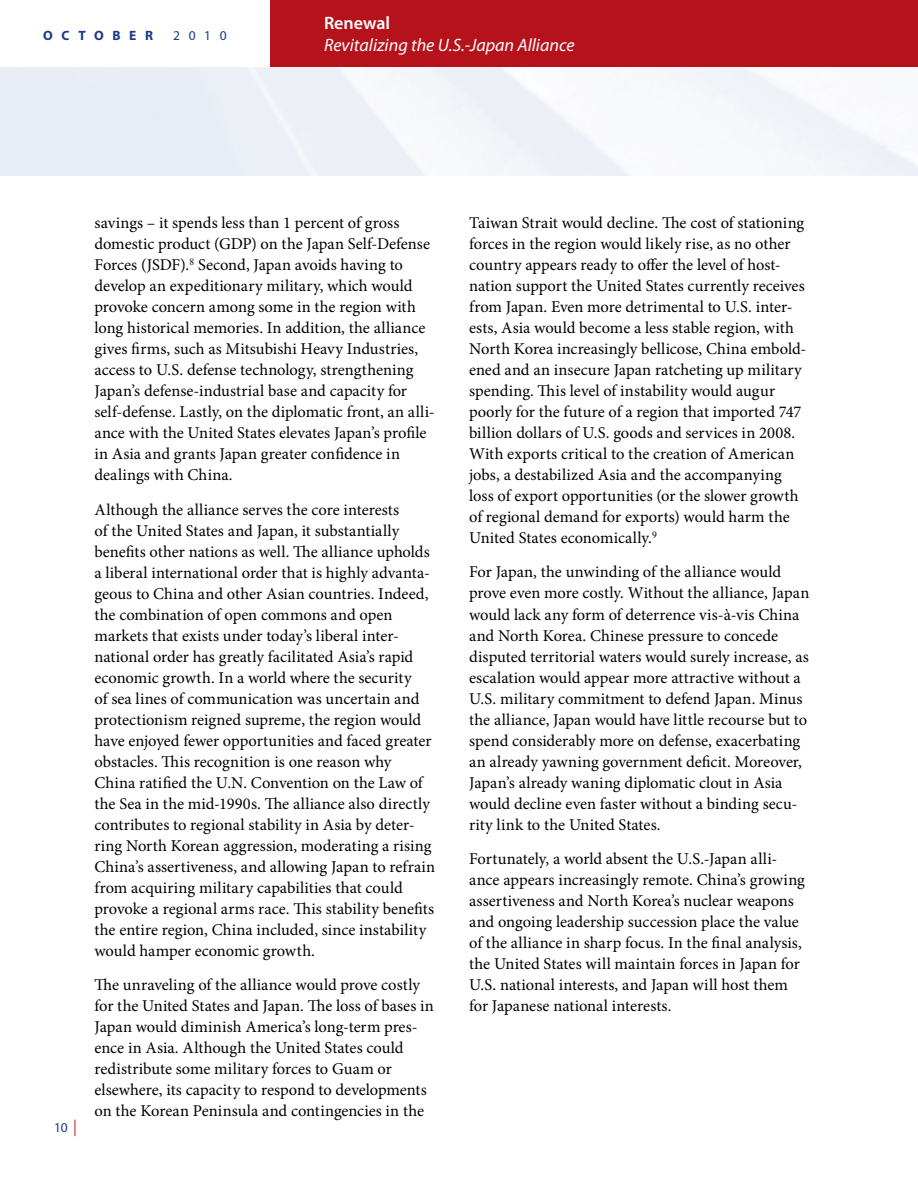
<style>
.page{position:relative;width:918px;height:1188px;background:#fff}
.page>*{position:absolute;margin:0;border:0;box-sizing:border-box;transform-origin:0 0}
.t1{font:italic 18px "Myriad Pro";color:#fff}
.t2{font:600 18px "Myriad Pro";color:#fff}
.t3{font:16.5px/21px "Minion Pro";color:#000}
.t4{font:700 13.5px "Myriad Pro";letter-spacing:.64em;color:#19398a}
.t5{font:13.5px "Myriad Pro";letter-spacing:.64em;color:#19398a}
.s1{font-size:16.5px;color:#b5121b}
</style>
<div class="page">
<div style="left:270px;top:0;width:648px;height:68px;background:#b5121b"></div>
<p class="t4" style="left:43px;top:27px;width:111px">OCTOBER</p>
<p class="t5" style="left:173px;top:28px;width:55px">2010</p>
<p class="t2" style="left:324px;top:12px;width:68px">Renewal</p>
<p class="t1" style="left:324px;top:34px;width:252px">Revitalizing the U.S.-Japan Alliance</p>
<p class="t5" style="left:54px;top:1119px;width:24px">10 <span class="s1">|</span></p>
<p class="t3" style="left:94px;top:212px;width:342px">savings – it spends less than 1 percent of gross domestic product (GDP) on the Japan Self-Defense Forces (JSDF).<sup>8</sup> Second, Japan avoids having to develop an expeditionary military, which would provoke concern among some in the region with long historical memories. In addition, the alliance gives firms, such as Mitsubishi Heavy Industries, access to U.S. defense technology, strengthening Japan’s defense-industrial base and capacity for self-defense. Lastly, on the diplomatic front, an alli&shy;ance with the United States elevates Japan’s profile in Asia and grants Japan greater confidence in dealings with China.</p>
<p class="t3" style="left:94px;top:499px;width:342px">Although the alliance serves the core interests<br>of the United States and Japan, it substantially benefits other nations as well. The alliance upholds a liberal international order that is highly advanta&shy;geous to China and other Asian countries. Indeed, the combination of open commons and open markets that exists under today’s liberal inter&shy;national order has greatly facilitated Asia’s rapid economic growth. In a world where the security<br>of sea lines of communication was uncertain and protectionism reigned supreme, the region would have enjoyed fewer opportunities and faced greater obstacles. This recognition is one reason why China ratified the U.N. Convention on the Law of the Sea in the mid-1990s. The alliance also directly contributes to regional stability in Asia by deter&shy;ring North Korean aggression, moderating a rising China’s assertiveness, and allowing Japan to refrain from acquiring military capabilities that could provoke a regional arms race. This stability benefits the entire region, China included, since instability would hamper economic growth.</p>
<p class="t3" style="left:94px;top:974px;width:341px">The unraveling of the alliance would prove costly for the United States and Japan. The loss of bases in Japan would diminish America’s long-term pres&shy;ence in Asia. Although the United States could redistribute some military forces to Guam or elsewhere, its capacity to respond to developments on the Korean Peninsula and contingencies in the</p>
<p class="t3" style="left:469px;top:212px;width:339px">Taiwan Strait would decline. The cost of stationing forces in the region would likely rise, as no other country appears ready to offer the level of host&shy;nation support the United States currently receives from Japan. Even more detrimental to U.S. inter&shy;ests, Asia would become a less stable region, with North Korea increasingly bellicose, China embold&shy;ened and an insecure Japan ratcheting up military spending. This level of instability would augur poorly for the future of a region that imported 747 billion dollars of U.S. goods and services in 2008.<br>With exports critical to the creation of American jobs, a destabilized Asia and the accompanying loss of export opportunities (or the slower growth of regional demand for exports) would harm the United States economically.<sup>9</sup></p>
<p class="t3" style="left:469px;top:562px;width:342px">For Japan, the unwinding of the alliance would prove even more costly. Without the alliance, Japan would lack any form of deterrence vis-à-vis China and North Korea. Chinese pressure to concede disputed territorial waters would surely increase, as escalation would appear more attractive without a U.S. military commitment to defend Japan. Minus the alliance, Japan would have little recourse but to spend considerably more on defense, exacerbating an already yawning government deficit. Moreover, Japan’s already waning diplomatic clout in Asia would decline even faster without a binding secu&shy;rity link to the United States.</p>
<p class="t3" style="left:469px;top:848px;width:337px">Fortunately, a world absent the U.S.-Japan alli&shy;ance appears increasingly remote. China’s growing assertiveness and North Korea’s nuclear weapons and ongoing leadership succession place the value of the alliance in sharp focus. In the final analysis, the United States will maintain forces in Japan for U.S. national interests, and Japan will host them for Japanese national interests.</p>
</div>
